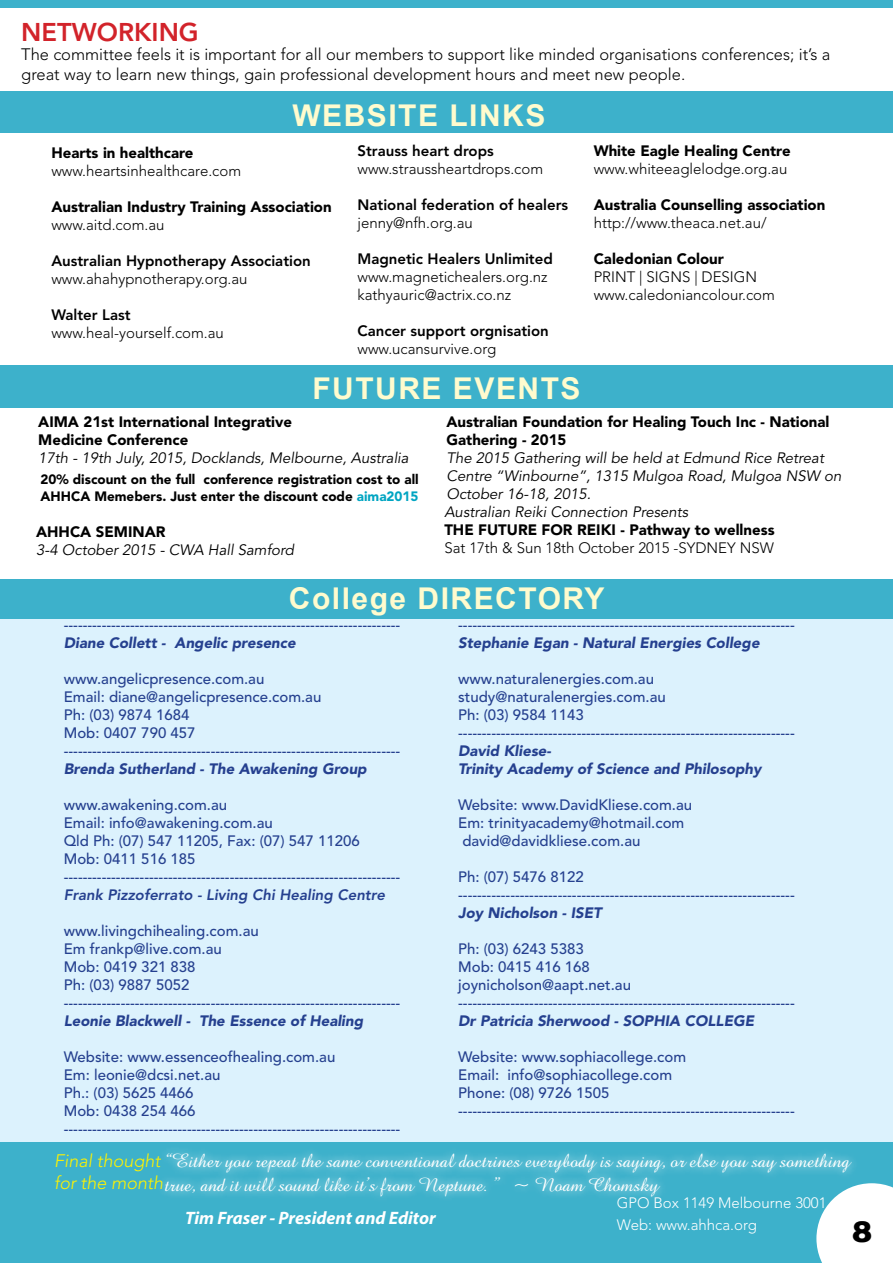
<style>
.page{position:relative;width:893px;height:1263px;background:#fff}
.page>*{position:absolute;margin:0;border:0;box-sizing:border-box;transform-origin:0 0}
.t1{font:700 30px "Arial";letter-spacing:.05em;color:#fffbce}
.t2{font:30px "Akzidenz Grotesk BQ Super";color:#000}
.t3{font:800 25.5px "Avenir LT Std";color:#d2232a}
.t4{font:19.5px/23.4px "Amazone BT";color:#fff}
.t5{font:italic 700 18px "Myriad Pro";color:#fff}
.t6{font:300 16.5px/19.8px "Avenir LT Std";color:#000}
.t7{font:500 15px/18px "Avenir LT Std";color:#25408f}
.t8{font:300 15px/18px "Avenir LT Std";color:#000}
.t9{font:900 15px/18px "Avenir LT Std";color:#000}
.t10{font:italic 900 15px/18px "Avenir LT Std";color:#25408f}
.t11{font:italic 15px/18px "Avenir LT Std";color:#000}
.t12{font:800 15px "Avenir LT Std";color:#000}
.t13{font:300 15px/21.6px "Avenir LT Std";color:#fff}
.t14{font:italic 800 15px "Avenir LT Std";color:#25408f}
.t15{font:900 13.5px/16.2px "Avenir LT Std";color:#000}
.s1{color:#00a5c2}
.s2{font-family:"Avenir LT Std";font-weight:300;font-style:italic;font-size:18px;color:#fff200}
</style>
<div class="page">
<div style="left:1px;top:0;width:892px;height:1263px;background:#3db1cb"></div>
<div style="left:0;top:133px;width:893px;height:232px;background:#fff"></div>
<div style="left:0;top:9px;width:893px;height:82px;background:#fff"></div>
<div style="left:156px;top:1145px;width:704px;height:60px;background:#fff;opacity:.75"></div>
<div style="left:1px;top:619px;width:892px;height:522px;background:#dcf2fd"></div>
<div style="left:0;top:408px;width:893px;height:170px;background:#fff"></div>
<svg style="left:816px;top:1183px;width:77px;height:80px;background:#e6f4f8"></svg>
<h2 class="t3" style="left:21px;top:17px;width:179px">NETWORKING</h2>
<p class="t6" style="left:21px;top:45px;width:811px">The committee feels it is important for all our members to support like minded organisations conferences; it’s a great way to learn new things, gain professional development hours and meet new people.</p>
<h1 class="t1" style="left:292px;top:95px;width:255px">WEBSITE LINKS</h1>
<p class="t9" style="left:51px;top:144px;width:144px">Hearts in healthcare</p>
<p class="t8" style="left:51px;top:162px;width:191px">www.heartsinhealthcare.com</p>
<p class="t9" style="left:51px;top:198px;width:282px">Australian Industry Training Association</p>
<p class="t8" style="left:51px;top:216px;width:115px">www.aitd.com.au</p>
<p class="t12" style="left:51px;top:252px;width:261px">Australian Hypnotherapy Association</p>
<p class="t8" style="left:51px;top:270px;width:198px">www.ahahypnotherapy.org.au</p>
<p class="t12" style="left:51px;top:306px;width:81px">Walter Last</p>
<p class="t8" style="left:51px;top:324px;width:174px">www.heal-yourself.com.au</p>
<p class="t12" style="left:358px;top:142px;width:138px">Strauss heart drops</p>
<p class="t8" style="left:358px;top:160px;width:187px">www.straussheartdrops.com</p>
<p class="t12" style="left:358px;top:196px;width:212px">National federation of healers</p>
<p class="t8" style="left:358px;top:214px;width:117px">jenny@nfh.org.au</p>
<p class="t12" style="left:358px;top:250px;width:197px">Magnetic Healers Unlimited</p>
<p class="t8" style="left:358px;top:268px;width:192px">www.magnetichealers.org.nz kathyauric@actrix.co.nz</p>
<p class="t12" style="left:358px;top:322px;width:193px">Cancer support orgnisation</p>
<p class="t8" style="left:358px;top:340px;width:140px">www.ucansurvive.org</p>
<h1 class="t1" style="left:312px;top:369px;width:270px">FUTURE EVENTS</h1>
<p class="t9" style="left:594px;top:142px;width:198px">White Eagle Healing Centre</p>
<p class="t8" style="left:594px;top:160px;width:195px">www.whiteeaglelodge.org.au</p>
<p class="t9" style="left:594px;top:196px;width:233px">Australia Counselling association</p>
<p class="t8" style="left:594px;top:214px;width:174px">http://www.theaca.net.au/</p>
<p class="t9" style="left:594px;top:250px;width:132px">Caledonian Colour</p>
<p class="t8" style="left:594px;top:268px;width:183px">PRINT | SIGNS | DESIGN www.caledoniancolour.com</p>
<p class="t9" style="left:38px;top:412px;width:255px">AIMA 21st International Integrative<br>Medicine Conference</p>
<p class="t11" style="left:38px;top:449px;width:372px">17th - 19th July, 2015, Docklands, Melbourne, Australia</p>
<p class="t15" style="left:41px;top:471px;width:380px">20% discount on the full conference registration cost to all<br>AHHCA Memebers. Just enter the discount code <span class="s1">aima2015</span></p>
<p class="t9" style="left:36px;top:522px;width:131px">AHHCA SEMINAR</p>
<p class="t11" style="left:36px;top:541px;width:259px">3-4 October 2015 - CWA Hall Samford</p>
<p class="t9" style="left:446px;top:412px;width:384px">Australian Foundation for Healing Touch Inc - National<br>Gathering - 2015</p>
<p class="t11" style="left:446px;top:449px;width:396px">The 2015 Gathering will be held at Edmund Rice Retreat<br>Centre “Winbourne”, 1315 Mulgoa Road, Mulgoa NSW on<br>October 16-18, 2015.</p>
<p class="t11" style="left:444px;top:503px;width:245px">Australian Reiki Connection Presents</p>
<p class="t9" style="left:444px;top:521px;width:332px">THE FUTURE FOR REIKI - Pathway to wellness</p>
<p class="t8" style="left:444px;top:539px;width:331px">Sat 17th &amp; Sun 18th October 2015 -SYDNEY NSW</p>
<h1 class="t1" style="left:289px;top:578px;width:317px">College DIRECTORY</h1>
<p class="t7" style="left:64px;top:616px;width:338px">-----------------------------------------------------------------------</p>
<p class="t10" style="left:64px;top:634px;width:233px">Diane Collett - Angelic presence</p>
<p class="t7" style="left:64px;top:670px;width:338px">www.angelicpresence.com.au<br>Email: diane@angelicpresence.com.au<br>Ph: (03) 9874 1684<br>Mob: 0407 790 457 -----------------------------------------------------------------------</p>
<p class="t10" style="left:64px;top:760px;width:304px">Brenda Sutherland - The Awakening Group</p>
<p class="t7" style="left:64px;top:796px;width:338px">www.awakening.com.au<br>Email: info@awakening.com.au<br>Qld Ph: (07) 547 11205, Fax: (07) 547 11206<br>Mob: 0411 516 185 -----------------------------------------------------------------------</p>
<p class="t14" style="left:64px;top:886px;width:323px">Frank Pizzoferrato - Living Chi Healing Centre</p>
<p class="t7" style="left:64px;top:922px;width:338px">www.livingchihealing.com.au<br>Em frankp@live.com.au<br>Mob: 0419 321 838<br>Ph: (03) 9887 5052 -----------------------------------------------------------------------</p>
<p class="t10" style="left:64px;top:1012px;width:301px">Leonie Blackwell - The Essence of Healing</p>
<p class="t7" style="left:64px;top:1048px;width:338px">Website: www.essenceofhealing.com.au<br>Em: leonie@dcsi.net.au<br>Ph.: (03) 5625 4466<br>Mob: 0438 254 466 -----------------------------------------------------------------------</p>
<p class="t7" style="left:458px;top:616px;width:338px">-----------------------------------------------------------------------</p>
<p class="t10" style="left:458px;top:634px;width:303px">Stephanie Egan - Natural Energies College</p>
<p class="t7" style="left:458px;top:670px;width:338px">www.naturalenergies.com.au study@naturalenergies.com.au<br>Ph: (03) 9584 1143 -----------------------------------------------------------------------</p>
<p class="t10" style="left:458px;top:742px;width:305px">David Kliese-<br>Trinity Academy of Science and Philosophy</p>
<p class="t7" style="left:458px;top:796px;width:236px">Website: www.DavidKliese.com.au<br>Em: trinityacademy@hotmail.com david@davidkliese.com.au</p>
<p class="t7" style="left:458px;top:868px;width:338px">Ph: (07) 5476 8122 -----------------------------------------------------------------------</p>
<p class="t10" style="left:458px;top:904px;width:145px">Joy Nicholson - ISET</p>
<p class="t7" style="left:458px;top:940px;width:338px">Ph: (03) 6243 5383<br>Mob: 0415 416 168<br>joynicholson@aapt.net.au -----------------------------------------------------------------------</p>
<p class="t10" style="left:458px;top:1012px;width:298px">Dr Patricia Sherwood - SOPHIA COLLEGE</p>
<p class="t7" style="left:458px;top:1048px;width:338px">Website: www.sophiacollege.com<br>Email: info@sophiacollege.com<br>Phone: (08) 9726 1505 -----------------------------------------------------------------------</p>
<h3 class="t4" style="left:54px;top:1150px;width:798px"><span class="s2">Final thought</span> “Either you repeat the same conventional doctrines everybody is saying, or else you say something <span class="s2">for the month</span>true, and it will sound like it’s from Neptune. ” ~ Noam Chomsky</h3>
<p class="t5" style="left:185px;top:1206px;width:252px">Tim Fraser - President and Editor</p>
<p class="t13" style="left:617px;top:1192px;width:215px">GPO Box 1149 Melbourne 3001,<br>Web: www.ahhca.org</p>
<h1 class="t2" style="left:852px;top:1214px;width:21px">8</h1>
</div>
